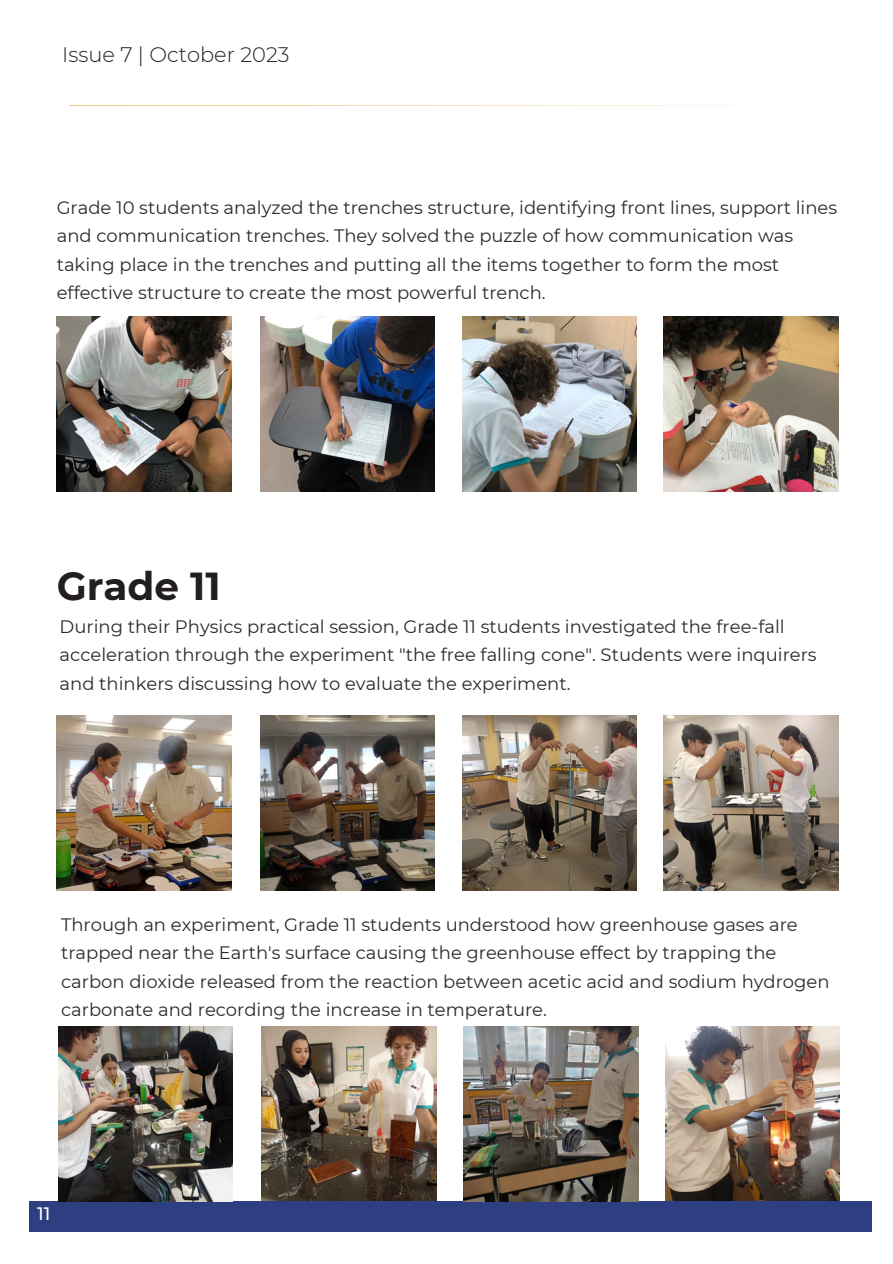
<style>
.page{position:relative;width:893px;height:1264px;background:#fff}
.page>*{position:absolute;margin:0;border:0;box-sizing:border-box;transform-origin:0 0}
.t1{font:700 39px "Montserrat";color:#231f20}
.t2{font:300 21px "Montserrat";color:#231f20}
.t3{font:18px/28.5px "Montserrat";color:#2b2b2b}
.t4{font:500 18px "Montserrat";color:#fff}
</style>
<div class="page">
<svg style="left:69px;top:105px;width:693px;height:1px"></svg>
<div style="left:29px;top:1201px;width:842px;height:30px;background:#2d3f81"></div>
<img style="left:462px;top:317px;width:174px;height:174px">
<img style="left:260px;top:317px;width:175px;height:174px">
<img style="left:57px;top:317px;width:174px;height:174px">
<img style="left:663px;top:317px;width:175px;height:174px">
<img style="left:462px;top:715px;width:174px;height:175px">
<img style="left:260px;top:715px;width:175px;height:175px">
<img style="left:57px;top:715px;width:174px;height:175px">
<img style="left:663px;top:715px;width:175px;height:175px">
<img style="left:463px;top:1026px;width:175px;height:175px">
<img style="left:262px;top:1026px;width:174px;height:174px">
<img style="left:58px;top:1026px;width:175px;height:175px">
<img style="left:665px;top:1026px;width:174px;height:174px">
<p class="t2" style="left:62px;top:41px;width:229px">Issue 7 | October 2023</p>
<p class="t3" style="left:57px;top:193px;width:782px">Grade 10 students analyzed the trenches structure, identifying front lines, support lines and communication trenches. They solved the puzzle of how communication was taking place in the trenches and putting all the items together to form the most effective structure to create the most powerful trench.</p>
<p class="t1" style="left:57px;top:562px;width:165px">Grade 11</p>
<p class="t3" style="left:60px;top:612px;width:758px">During their Physics practical session, Grade 11 students investigated the free-fall acceleration through the experiment "the free falling cone". Students were inquirers and thinkers discussing how to evaluate the experiment.</p>
<p class="t3" style="left:61px;top:910px;width:770px">Through an experiment, Grade 11 students understood how greenhouse gases are trapped near the Earth's surface causing the greenhouse effect by trapping the carbon dioxide released from the reaction between acetic acid and sodium hydrogen carbonate and recording the increase in temperature.</p>
<p class="t4" style="left:37px;top:1202px;width:15px">11</p>
</div>
